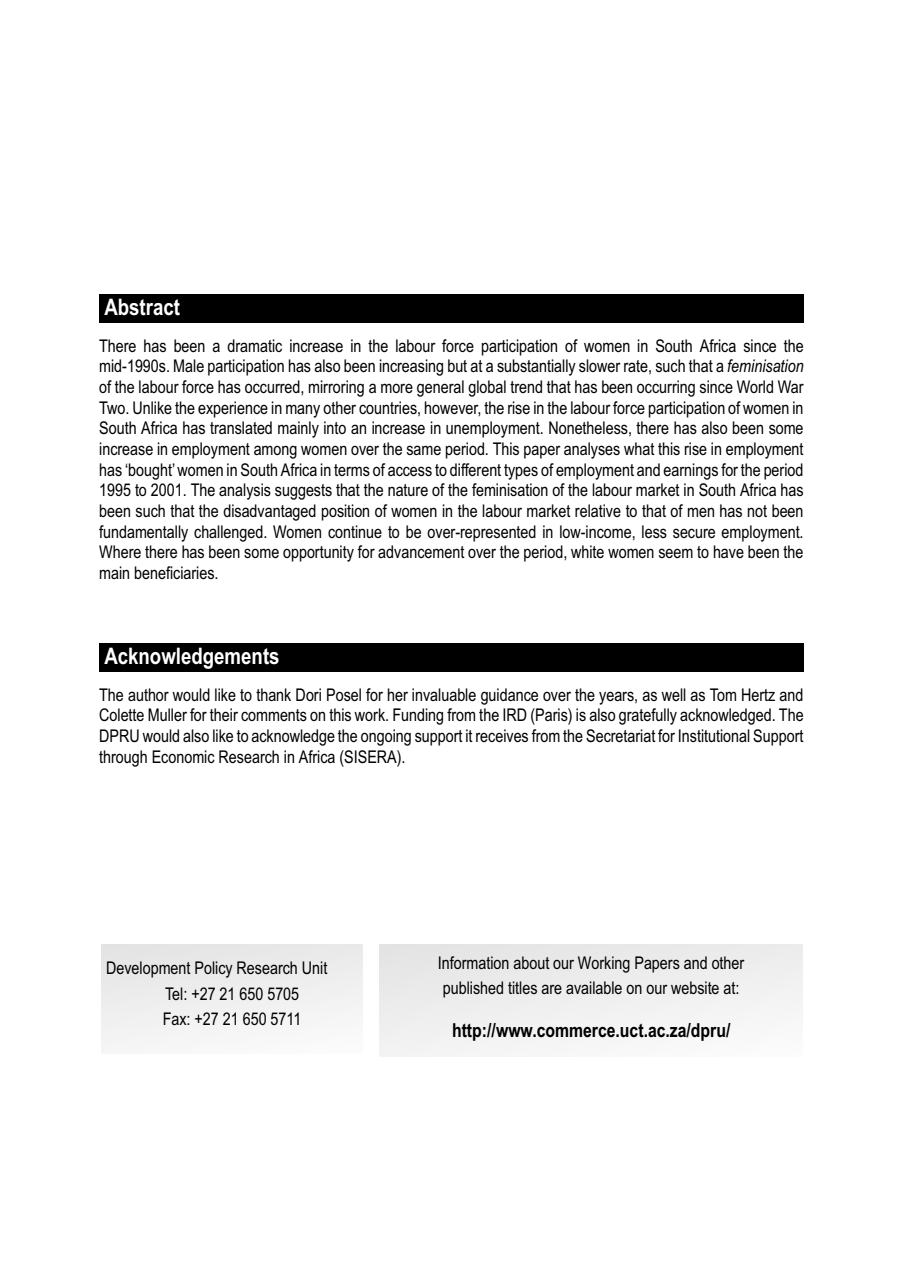
<style>
.page{position:relative;width:903px;height:1276px;background:#fff}
.page>*{position:absolute;margin:0;border:0;box-sizing:border-box;transform-origin:0 0}
.t1{font:700 22.75px "Arial Narrow";color:#fff}
.t2{font:700 19.25px "Arial Narrow";color:#000}
.t3{font:17.5px/20.7px "Arial Narrow";color:#000;text-align:justify}
.s1{font-style:italic}
</style>
<div class="page">
<div style="left:99px;top:294px;width:705px;height:28px;background:#000"></div>
<div style="left:99px;top:643px;width:705px;height:29px;background:#000"></div>
<h1 class="t1" style="left:104px;top:298px;width:77px">Abstract</h1>
<p class="t3" style="left:99px;top:337px;width:706px">There has been a dramatic increase in the labour force participation of women in South Africa since the mid-1990s. Male participation has also been increasing but at a substantially slower rate, such that a <span class="s1">feminisation </span>of the labour force has occurred, mirroring a more general global trend that has been occurring since World War Two. Unlike the experience in many other countries, however, the rise in the labour force participation of women in South Africa has translated mainly into an increase in unemployment. Nonetheless, there has also been some increase in employment among women over the same period. This paper analyses what this rise in employment has ‘bought’ women in South Africa in terms of access to different types of employment and earnings for the period 1995 to 2001. The analysis suggests that the nature of the feminisation of the labour market in South Africa has been such that the disadvantaged position of women in the labour market relative to that of men has not been fundamentally challenged. Women continue to be over-represented in low-income, less secure employment.<br>Where there has been some opportunity for advancement over the period, white women seem to have been the main beneficiaries.</p>
<h1 class="t1" style="left:104px;top:648px;width:177px">Acknowledgements</h1>
<p class="t3" style="left:99px;top:686px;width:706px">The author would like to thank Dori Posel for her invaluable guidance over the years, as well as Tom Hertz and Colette Muller for their comments on this work. Funding from the IRD (Paris) is also gratefully acknowledged. The DPRU would also like to acknowledge the ongoing support it receives from the Secretariat for Institutional Support through Economic Research in Africa (SISERA).</p>
<p class="t3" style="left:163px;top:957px;width:166px;line-height:25.4px;text-align:left;text-indent:-57px">Development Policy Research Unit<br>Tel: +27 21 650 5705<br>Fax: +27 21 650 5711</p>
<p class="t3" style="left:438px;top:951px;width:308px;line-height:25.4px">Information about our Working Papers and other published titles are available on our website at:</p>
<p class="t2" style="left:452px;top:1023px;width:280px">http://www.commerce.uct.ac.za/dpru/</p>
</div>
